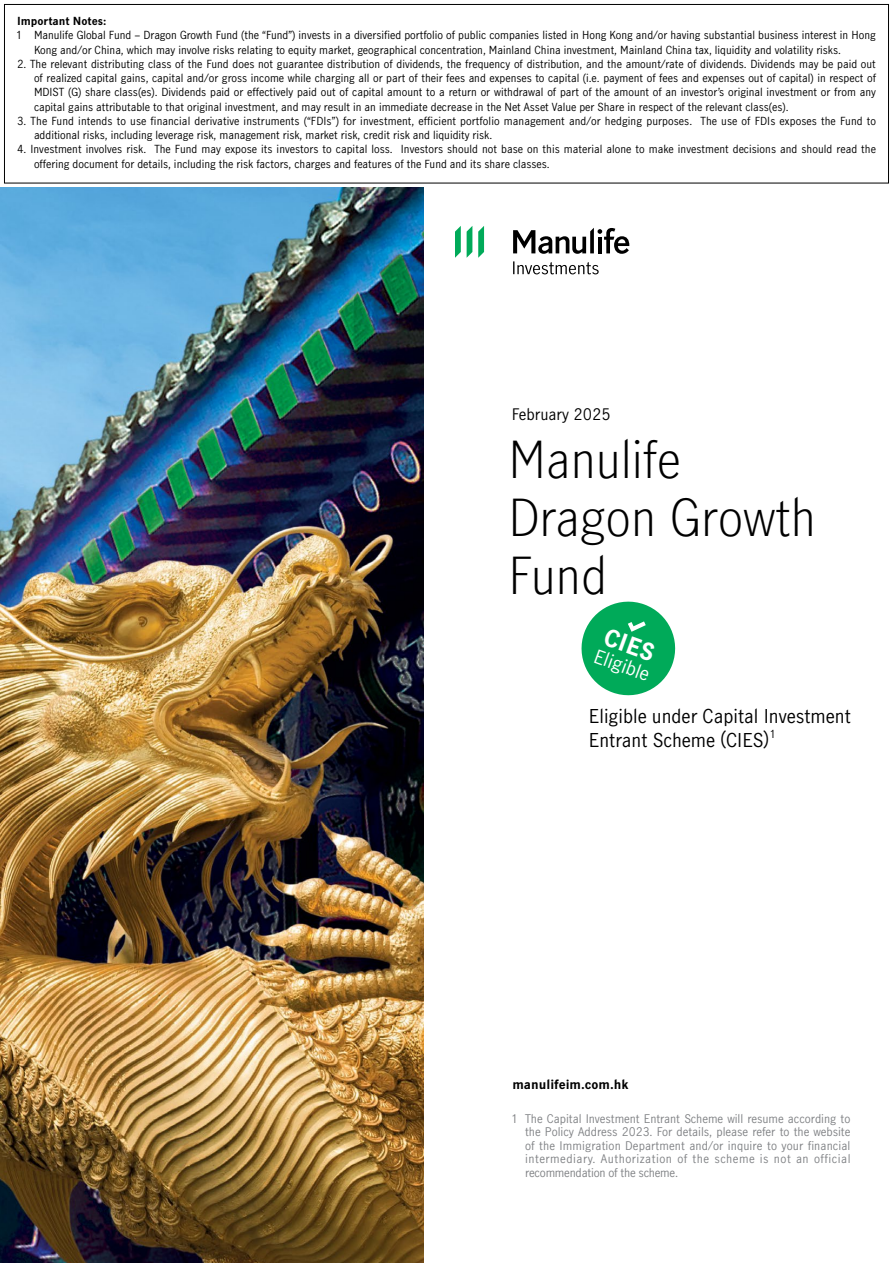
<style>
.page{position:relative;width:893px;height:1263px;background:#fff}
.page>*{position:absolute;margin:0;border:0;box-sizing:border-box;transform-origin:0 0}
.t1{font:300 48px/57.6px "Manulife JH Sans";color:#000}
.t2{font:700 22.5px "Manulife JH Sans";color:#fff}
.t3{font:18px/24px "Manulife JH Sans";color:#000}
.t4{font:18px "Manulife JH Sans";color:#fff}
.t5{font:15px "Manulife JH Sans";color:#000}
.t6{font:700 12px "Manulife JH Sans";color:#000}
.t7{font:11.25px/13.5px "Manulife JH Sans";letter-spacing:-.02em;color:#808285;text-align:justify}
.t8{font:10.5px/14.2px "Manulife JH Sans";color:#000}
.t9{font:700 10.5px "Manulife JH Sans";color:#000}
</style>
<div class="page">
<div style="left:4px;top:4px;width:885px;height:179px;border:1px solid #000"></div>
<img style="left:0;top:188px;width:423px;height:1075px">
<svg style="left:581px;top:601px;width:95px;height:95px"></svg>
<svg style="left:513px;top:228px;width:116px;height:26px"></svg>
<svg style="left:478px;top:226px;width:6px;height:32px"></svg>
<svg style="left:467px;top:226px;width:5px;height:32px"></svg>
<svg style="left:455px;top:226px;width:6px;height:32px"></svg>
<svg style="left:513px;top:261px;width:86px;height:13px"></svg>
<p class="t9" style="left:17px;top:14px;width:91px">Important Notes:</p>
<p class="t8" style="left:34px;top:28px;width:843px;text-indent:-17px">1 Manulife Global Fund – Dragon Growth Fund (the “Fund”) invests in a diversified portfolio of public companies listed in Hong Kong and/or having substantial business interest in Hong<br>Kong and/or China, which may involve risks relating to equity market, geographical concentration, Mainland China investment, Mainland China tax, liquidity and volatility risks.</p>
<p class="t8" style="left:34px;top:56px;width:843px;text-align:justify;text-indent:-17px">2. The relevant distributing class of the Fund does not guarantee distribution of dividends, the frequency of distribution, and the amount/rate of dividends. Dividends may be paid out of realized capital gains, capital and/or gross income while charging all or part of their fees and expenses to capital (i.e. payment of fees and expenses out of capital) in respect of MDIST (G) share class(es). Dividends paid or effectively paid out of capital amount to a return or withdrawal of part of the amount of an investor’s original investment or from any capital gains attributable to that original investment, and may result in an immediate decrease in the Net Asset Value per Share in respect of the relevant class(es).</p>
<p class="t8" style="left:34px;top:113px;width:844px;text-indent:-17px">3. The Fund intends to use financial derivative instruments (“FDIs”) for investment, efficient portfolio management and/or hedging purposes. The use of FDIs exposes the Fund to additional risks, including leverage risk, management risk, market risk, credit risk and liquidity risk.</p>
<p class="t8" style="left:34px;top:142px;width:843px;text-indent:-17px">4. Investment involves risk. The Fund may expose its investors to capital loss. Investors should not base on this material alone to make investment decisions and should read the offering document for details, including the risk factors, charges and features of the Fund and its share classes.</p>
<h3 class="t5" style="left:512px;top:403px;width:100px">February 2025</h3>
<h1 class="t1" style="left:509px;top:429px;width:309px">Manulife<br>Dragon Growth<br>Fund</h1>
<h2 class="t2" style="left:611px;top:620px;width:53px;rotate:20deg">CIES</h2>
<h3 class="t4" style="left:599px;top:643px;width:59px;rotate:20deg">Eligible</h3>
<h3 class="t3" style="left:589px;top:703px;width:263px">Eligible under Capital Investment<br>Entrant Scheme (CIES) <sup>1</sup></h3>
<p class="t6" style="left:512px;top:1076px;width:118px">manulifeim.com.hk</p>
<p class="t7" style="left:525px;top:1111px;width:327px;text-indent:-13px">1 The Capital Investment Entrant Scheme will resume according to the Policy Address 2023. For details, please refer to the website of the Immigration Department and/or inquire to your financial intermediary. Authorization of the scheme is not an official recommendation of the scheme.</p>
</div>
